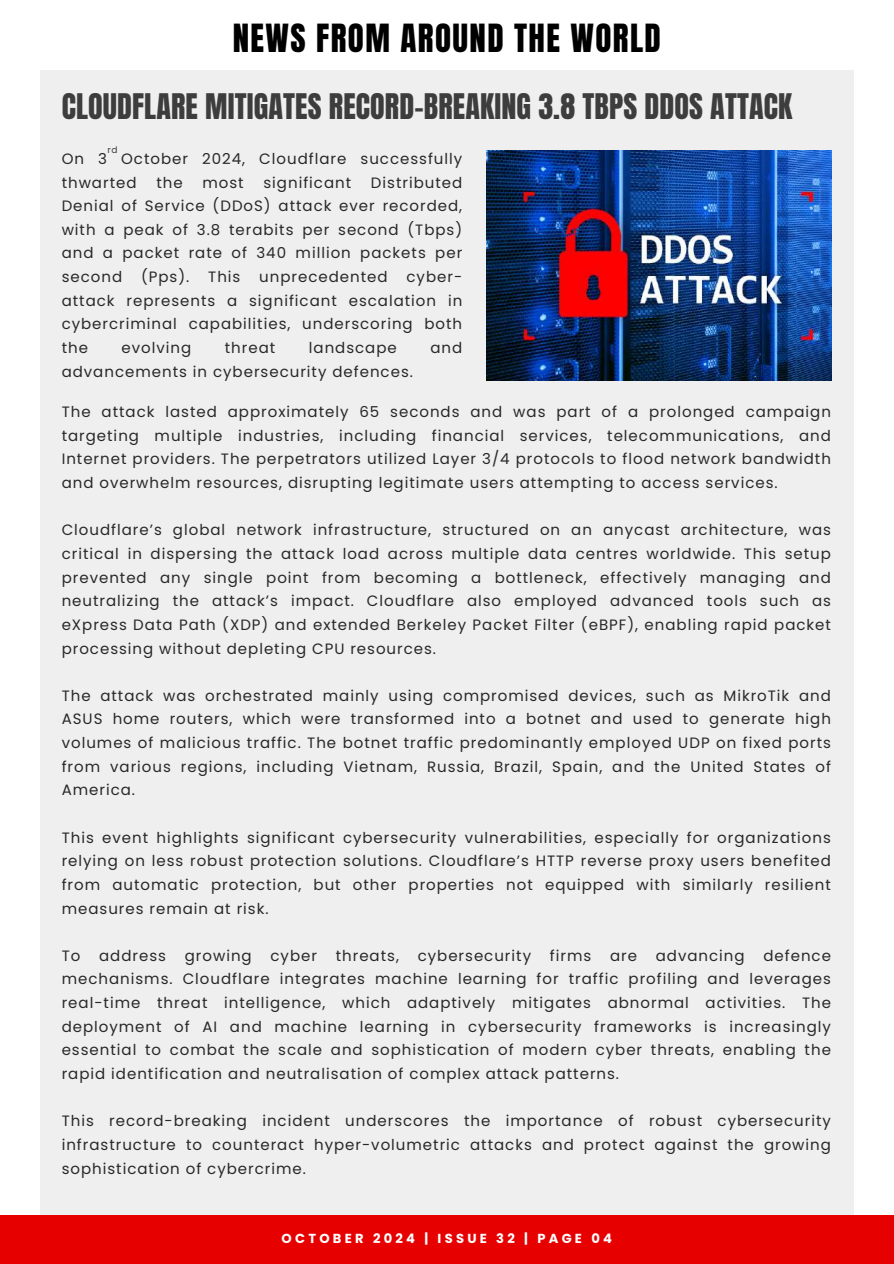
<style>
.page{position:relative;width:894px;height:1264px;background:#fff}
.page>*{position:absolute;margin:0;border:0;box-sizing:border-box;transform-origin:0 0}
.t1{font:33px "Anton";letter-spacing:.04em;color:#000}
.t2{font:30px "Anton";letter-spacing:.005em;color:#3d3d3d}
.t3{font:15px/23.7px "Poppins";letter-spacing:.065em;color:#282828;text-align:justify}
.t4{font:700 13.05px "Poppins";letter-spacing:.25em;color:#fff}
.t5{font:9px "Poppins";color:#3d3d3d}
</style>
<div class="page">
<div style="left:40px;top:71px;width:813px;height:1143px;background:#efefef"></div>
<div style="left:0;top:1215px;width:893px;height:48px;background:#e70000"></div>
<img style="left:486px;top:150px;width:345px;height:230px">
<h1 class="t1" style="left:233px;top:15px;width:429px">NEWS FROM AROUND THE WORLD</h1>
<h2 class="t2" style="left:62px;top:85px;width:732px">CLOUDFLARE MITIGATES RECORD-BREAKING 3.8 TBPS DDOS ATTACK</h2>
<p class="t5" style="left:107px;top:144px;width:12px">rd</p>
<p class="t3" style="left:62px;top:147px;width:402px">On 3 October 2024, Cloudflare successfully thwarted</p>
<p class="t3" style="left:156px;top:170px;width:28px">the</p>
<p class="t3" style="left:202px;top:170px;width:43px">most</p>
<p class="t3" style="left:263px;top:170px;width:89px">significant</p>
<p class="t3" style="left:62px;top:170px;width:402px;text-indent:309px">Distributed Denial of Service (DDoS) attack ever recorded, with a peak of 3.8 terabits per second (Tbps) and a packet rate of 340 million packets per second</p>
<p class="t3" style="left:141px;top:265px;width:50px">(Pps).</p>
<p class="t3" style="left:208px;top:265px;width:34px">This</p>
<p class="t3" style="left:259px;top:265px;width:130px">unprecedented</p>
<p class="t3" style="left:62px;top:265px;width:402px;text-indent:345px">cyber&shy;attack represents a significant escalation in cybercriminal capabilities, underscoring both the</p>
<p class="t3" style="left:121px;top:336px;width:71px">evolving</p>
<p class="t3" style="left:225px;top:336px;width:52px">threat</p>
<p class="t3" style="left:309px;top:336px;width:89px">landscape</p>
<p class="t3" style="left:430px;top:336px;width:33px">and</p>
<p class="t3" style="left:62px;top:359px;width:352px">advancements in cybersecurity defences.</p>
<p class="t3" style="left:62px;top:400px;width:770px">The attack lasted approximately 65 seconds and was part of a prolonged campaign targeting multiple industries, including financial services, telecommunications, and Internet providers. The perpetrators utilized Layer 3/4 protocols to flood network bandwidth and overwhelm resources, disrupting legitimate users attempting to access services.</p>
<p class="t3" style="left:62px;top:518px;width:770px">Cloudflare’s global network infrastructure, structured on an anycast architecture, was critical in dispersing the attack load across multiple data centres worldwide. This setup prevented any single point from becoming a bottleneck, effectively managing and neutralizing the attack’s impact. Cloudflare also employed advanced tools such as eXpress Data Path (XDP) and extended Berkeley Packet Filter (eBPF), enabling rapid packet processing without depleting CPU resources.</p>
<p class="t3" style="left:62px;top:683px;width:770px">The attack was orchestrated mainly using compromised devices, such as MikroTik and ASUS home routers, which were transformed into a botnet and used to generate high volumes of malicious traffic. The botnet traffic predominantly employed UDP on fixed ports from various regions, including Vietnam, Russia, Brazil, Spain, and the United States of America.</p>
<p class="t3" style="left:62px;top:825px;width:770px">This event highlights significant cybersecurity vulnerabilities, especially for organizations relying on less robust protection solutions. Cloudflare’s HTTP reverse proxy users benefited from automatic protection, but other properties not equipped with similarly resilient measures remain at risk.</p>
<p class="t3" style="left:62px;top:943px;width:20px">To</p>
<p class="t3" style="left:99px;top:943px;width:68px">address</p>
<p class="t3" style="left:185px;top:943px;width:68px">growing</p>
<p class="t3" style="left:270px;top:943px;width:48px">cyber</p>
<p class="t3" style="left:335px;top:943px;width:65px">threats,</p>
<p class="t3" style="left:417px;top:943px;width:115px">cybersecurity</p>
<p class="t3" style="left:549px;top:943px;width:43px">firms</p>
<p class="t3" style="left:610px;top:943px;width:28px">are</p>
<p class="t3" style="left:655px;top:943px;width:90px">advancing</p>
<p class="t3" style="left:62px;top:943px;width:770px;text-indent:701px">defence mechanisms. Cloudflare integrates machine learning for traffic profiling and leverages real-time threat intelligence, which adaptively mitigates abnormal activities. The deployment of AI and machine learning in cybersecurity frameworks is increasingly essential to combat the scale and sophistication of modern cyber threats, enabling the rapid identification and neutralisation of complex attack patterns.</p>
<p class="t3" style="left:62px;top:1109px;width:770px">This record-breaking incident underscores the importance of robust cybersecurity infrastructure to counteract hyper-volumetric attacks and protect against the growing sophistication of cybercrime.</p>
<p class="t4" style="left:281px;top:1228px;width:332px">OCTOBER 2024 | ISSUE 32 | PAGE 04</p>
</div>
